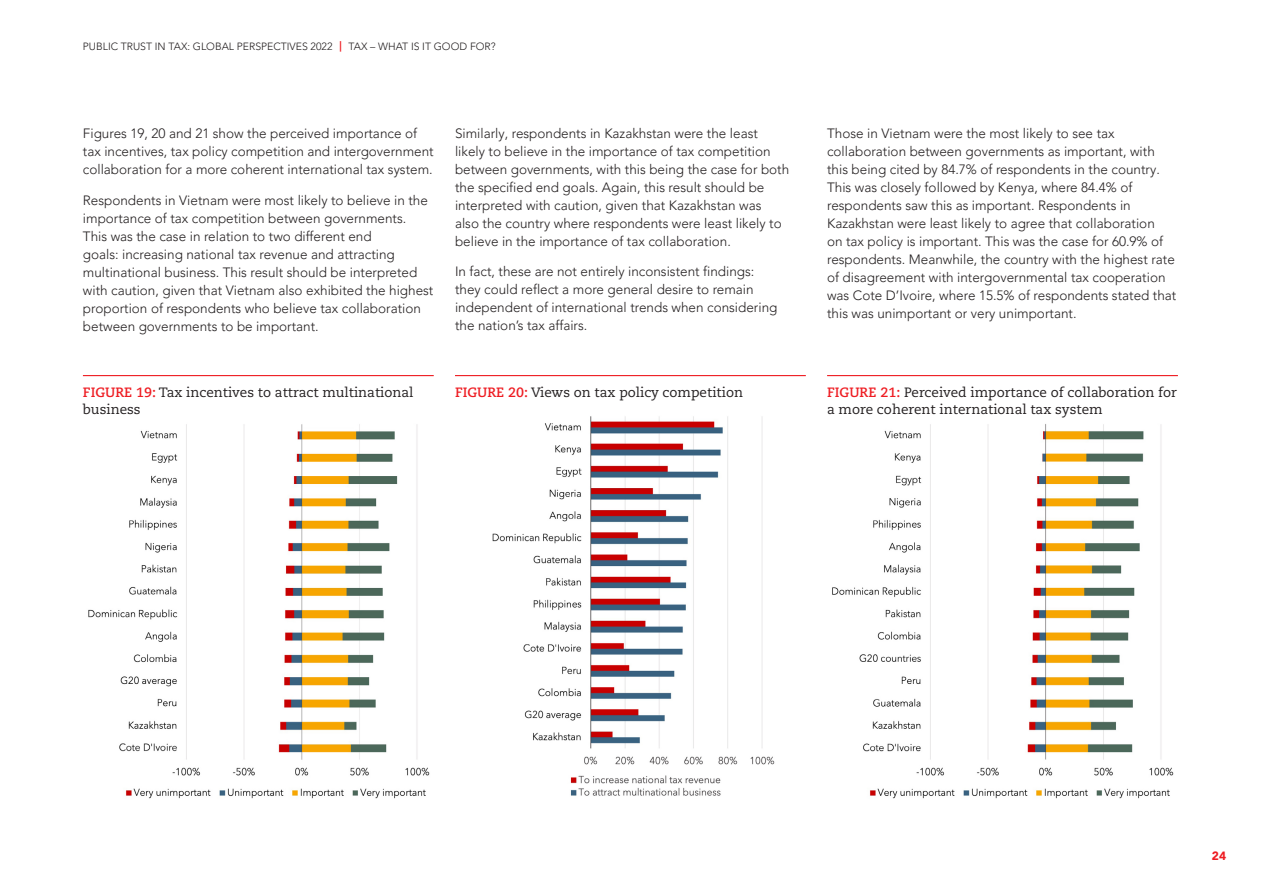
<style>
.page{position:relative;width:1263px;height:893px;background:#fff}
.page>*{position:absolute;margin:0;border:0;box-sizing:border-box;transform-origin:0 0}
.t1{font:300 13.5px/18px "Avenir LT Pro";color:#231f20}
.t2{font:13.5px/16.5px "Caecilia";color:#231f20}
.t3{font:900 12px "Avenir LT Pro";color:#ee1d23}
.t4{font:300 10.5px "Avenir LT Pro";color:#231f20}
.s1{font-weight:800;color:#ee1d23}
.s2{font-weight:700;color:#ee1d23}
</style>
<div class="page">
<hr style="left:83px;top:375px;width:351px;height:1px;background:#ee1d23">
<img style="left:88px;top:424px;width:342px;height:375px">
<img style="left:492px;top:416px;width:283px;height:380px">
<img style="left:832px;top:424px;width:342px;height:375px">
<hr style="left:455px;top:375px;width:351px;height:1px;background:#ee1d23">
<hr style="left:827px;top:375px;width:351px;height:1px;background:#ee1d23">
<p class="t4" style="left:83px;top:41px;width:414px">PUBLIC TRUST IN TAX: GLOBAL PERSPECTIVES 2022 <span class="s1">|</span> TAX – WHAT IS IT GOOD FOR?</p>
<p class="t1" style="left:83px;top:124px;width:352px">Figures 19, 20 and 21 show the perceived importance of tax incentives, tax policy competition and intergovernment collaboration for a more coherent international tax system.</p>
<p class="t1" style="left:83px;top:191px;width:352px">Respondents in Vietnam were most likely to believe in the importance of tax competition between governments.<br>This was the case in relation to two different end<br>goals: increasing national tax revenue and attracting multinational business. This result should be interpreted with caution, given that Vietnam also exhibited the highest proportion of respondents who believe tax collaboration between governments to be important.</p>
<p class="t1" style="left:455px;top:124px;width:336px">Similarly, respondents in Kazakhstan were the least likely to believe in the importance of tax competition between governments, with this being the case for both the specified end goals. Again, this result should be interpreted with caution, given that Kazakhstan was<br>also the country where respondents were least likely to believe in the importance of tax collaboration.</p>
<p class="t1" style="left:455px;top:263px;width:324px">In fact, these are not entirely inconsistent findings: they could reflect a more general desire to remain independent of international trends when considering the nation’s tax affairs.</p>
<p class="t1" style="left:827px;top:124px;width:351px">Those in Vietnam were the most likely to see tax collaboration between governments as important, with this being cited by 84.7% of respondents in the country.<br>This was closely followed by Kenya, where 84.4% of respondents saw this as important. Respondents in Kazakhstan were least likely to agree that collaboration<br>on tax policy is important. This was the case for 60.9% of respondents. Meanwhile, the country with the highest rate of disagreement with intergovernmental tax cooperation was Cote D’Ivoire, where 15.5% of respondents stated that this was unimportant or very unimportant.</p>
<p class="t2" style="left:83px;top:385px;width:332px"><span class="s2">FIGURE 19:</span> Tax incentives to attract multinational business</p>
<p class="t2" style="left:455px;top:385px;width:290px"><span class="s2">FIGURE 20:</span> Views on tax policy competition</p>
<p class="t2" style="left:827px;top:385px;width:351px"><span class="s2">FIGURE 21:</span> Perceived importance of collaboration for a more coherent international tax system</p>
<p class="t3" style="left:1212px;top:848px;width:16px">24</p>
</div>
